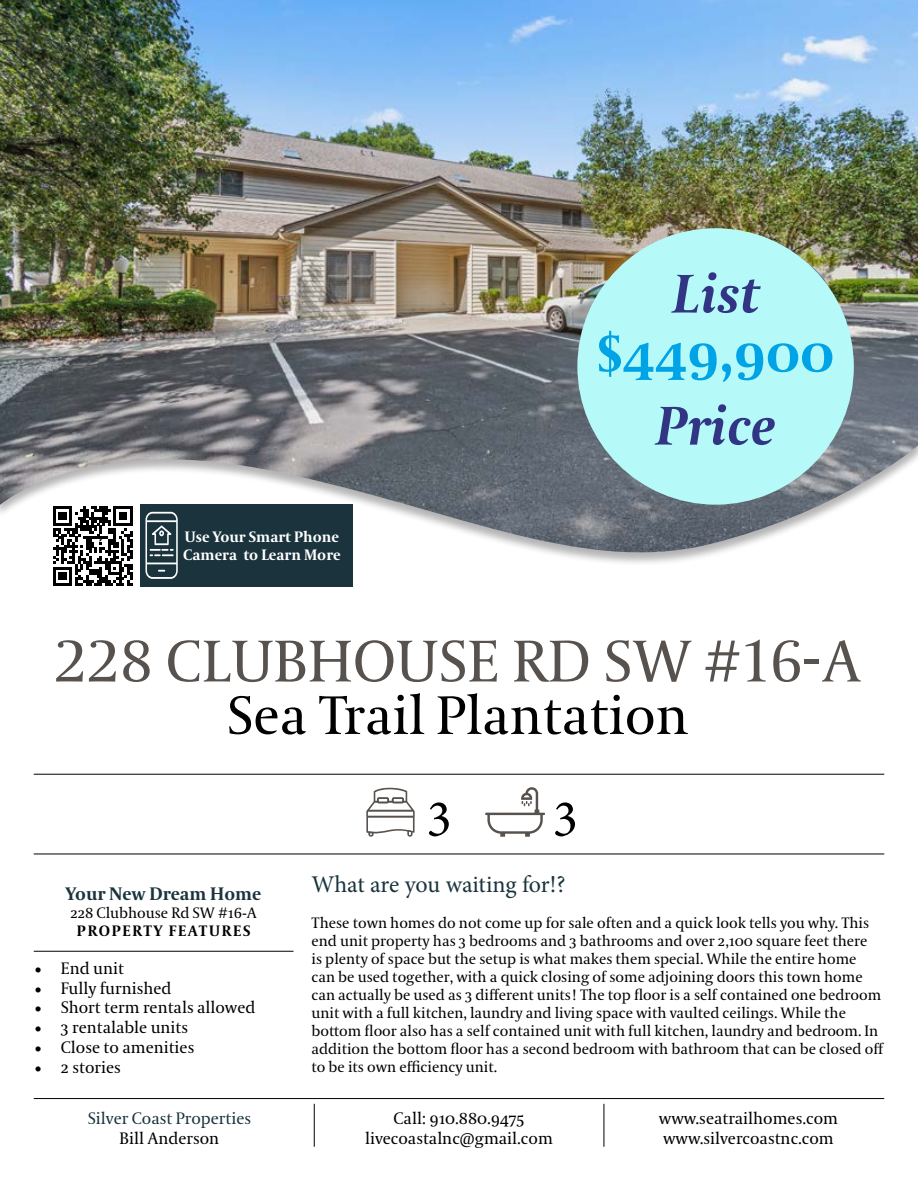
<style>
.page{position:relative;width:918px;height:1188px;background:#fff}
.page>*{position:absolute;margin:0;border:0;box-sizing:border-box;transform-origin:0 0}
.t1{font:58.5px "Coranto 2";letter-spacing:.01em;color:#57524e}
.t2{font:54px "Coranto 2";color:#000}
.t3{font:italic 700 54px "Coranto 2";color:#323584}
.t4{font:700 54px "Coranto 2";color:#00a3e6}
.t5{font:52.5px "Minion Pro";color:#000}
.t6{font:24px "Minion Pro";letter-spacing:-.01em;color:#1a333d}
.t7{font:700 18px "Coranto 2";color:#1a333d}
.t8{font:16.5px/19.8px "Coranto 2";color:#000;text-align:center}
.t9{font:16.5px "Coranto 2";color:#1a333d}
.t10{font:15px/18px "Coranto 2";color:#000}
.t11{font:700 15px/18px "Coranto 2";color:#fff}
.t12{font:700 15px "Coranto 2";letter-spacing:.11em;color:#000}
</style>
<div class="page">
<img style="left:0;top:0;width:918px;height:554px">
<hr style="left:34px;top:951px;width:260px;height:1px;background:#000">
<hr style="left:34px;top:1098px;width:850px;height:1px;background:#000">
<hr style="left:34px;top:774px;width:850px;height:1px;background:#000">
<hr style="left:34px;top:854px;width:850px;height:1px;background:#000">
<div style="left:140px;top:505px;width:213px;height:82px;background:#1a333d"></div>
<hr style="left:314px;top:1104px;width:1px;height:43px;background:#000">
<hr style="left:604px;top:1104px;width:1px;height:43px;background:#000">
<svg style="left:145px;top:512px;width:33px;height:67px"></svg>
<svg style="left:53px;top:506px;width:79px;height:80px"></svg>
<div style="left:577px;top:228px;width:277px;height:277px;background:#b5f9f8;border-radius:50%"></div>
<svg style="left:366px;top:788px;width:49px;height:49px"></svg>
<svg style="left:485px;top:787px;width:60px;height:50px"></svg>
<h2 class="t3" style="left:672px;top:261px;width:88px">List</h2>
<h2 class="t4" style="left:597px;top:320px;width:239px">$449,900</h2>
<p class="t11" style="left:183px;top:529px;width:159px">Use Your Smart Phone<br>Camera to Learn More</p>
<h2 class="t3" style="left:656px;top:393px;width:121px">Price</h2>
<h1 class="t1" style="left:55px;top:626px;width:808px">228 CLUBHOUSE RD SW #16-A</h1>
<h2 class="t2" style="left:227px;top:683px;width:463px">Sea Trail Plantation</h2>
<p class="t7" style="left:66px;top:883px;width:197px">Your New Dream Home</p>
<p class="t10" style="left:70px;top:905px;width:188px">228 Clubhouse Rd SW #16-A</p>
<p class="t12" style="left:77px;top:922px;width:175px">PROPERTY FEATURES</p>
<p class="t8" style="left:34px;top:959px;width:92px">• End unit</p>
<p class="t8" style="left:34px;top:979px;width:139px">• Fully furnished</p>
<p class="t8" style="left:34px;top:999px;width:223px">• Short term rentals allowed</p>
<p class="t8" style="left:34px;top:1018px;width:156px">• 3 rentalable units</p>
<p class="t8" style="left:34px;top:1038px;width:162px">• Close to amenities</p>
<p class="t8" style="left:34px;top:1058px;width:89px">• 2 stories</p>
<p class="t9" style="left:88px;top:1108px;width:165px">Silver Coast Properties</p>
<p class="t8" style="left:120px;top:1129px;width:101px">Bill Anderson</p>
<h3 class="t5" style="left:427px;top:784px;width:27px">3</h3>
<h3 class="t5" style="left:553px;top:784px;width:27px">3</h3>
<h3 class="t6" style="left:312px;top:868px;width:256px">What are you waiting for!?</h3>
<p class="t10" style="left:312px;top:914px;width:574px">These town homes do not come up for sale often and a quick look tells you why. This end unit property has 3 bedrooms and 3 bathrooms and over 2,100 square feet there<br>is plenty of space but the setup is what makes them special. While the entire home<br>can be used together, with a quick closing of some adjoining doors this town home can actually be used as 3 different units! The top floor is a self contained one bedroom unit with a full kitchen, laundry and living space with vaulted ceilings. While the bottom floor also has a self contained unit with full kitchen, laundry and bedroom. In addition the bottom floor has a second bedroom with bathroom that can be closed off to be its own efficiency unit.</p>
<p class="t8" style="left:365px;top:1109px;width:189px">Call: 910.880.9475 livecoastalnc@gmail.com</p>
<p class="t8" style="left:659px;top:1109px;width:181px;text-align:left">www.seatrailhomes.com www.silvercoastnc.com</p>
</div>
